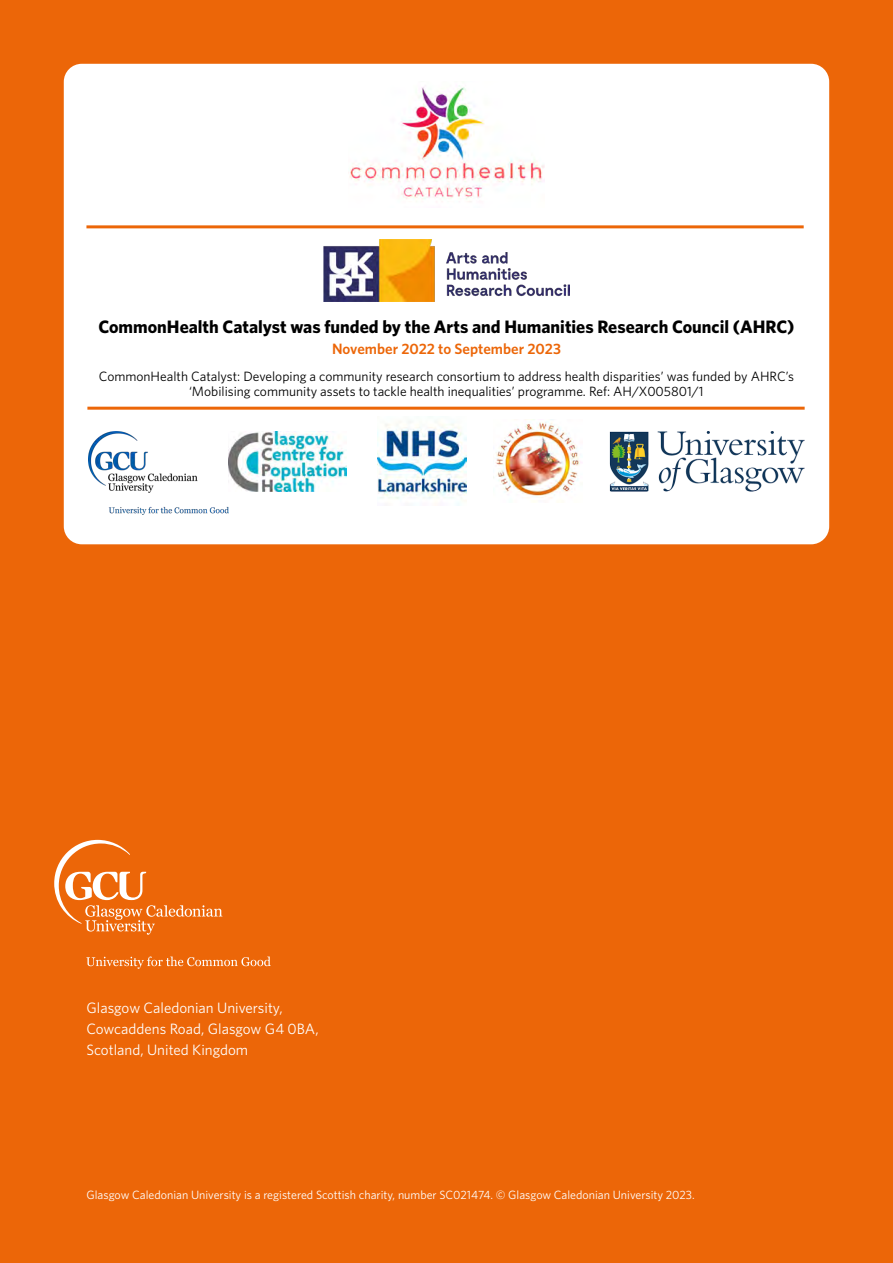
<style>
.page{position:relative;width:893px;height:1263px;background:#ec6608}
.page>*{position:absolute;margin:0;border:0;box-sizing:border-box;transform-origin:0 0}
.t1{font:700 18px "Whitney";color:#000}
.t2{font:15px "Whitney";color:#fff}
.t3{font:600 15px "Whitney";color:#ec6608}
.t4{font:13.5px/15px "Whitney";color:#000;text-align:center}
.t5{font:12px "Whitney";color:#fff}
</style>
<div class="page">
<svg style="left:54px;top:840px;width:168px;height:95px"></svg>
<svg style="left:86px;top:956px;width:185px;height:13px"></svg>
<div style="left:64px;top:64px;width:765px;height:480px;background:#fff;border-radius:18px"></div>
<img style="left:349px;top:85px;width:195px;height:117px">
<img style="left:610px;top:431px;width:195px;height:61px">
<img style="left:496px;top:421px;width:86px;height:81px">
<img style="left:378px;top:421px;width:89px;height:85px">
<img style="left:88px;top:432px;width:140px;height:83px">
<img style="left:228px;top:432px;width:118px;height:60px">
<hr style="left:86px;top:225px;width:718px;height:3px;background:#ec6608">
<hr style="left:87px;top:407px;width:718px;height:3px;background:#ec6608">
<img style="left:324px;top:239px;width:245px;height:62px">
<p class="t1" style="left:98px;top:315px;width:698px">CommonHealth Catalyst was funded by the Arts and Humanities Research Council (AHRC)</p>
<p class="t3" style="left:332px;top:339px;width:230px">November 2022 to September 2023</p>
<p class="t4" style="left:99px;top:368px;width:697px">CommonHealth Catalyst: Developing a community research consortium to address health disparities’ was funded by AHRC’s ‘Mobilising community assets to tackle health inequalities’ programme. Ref: AH/X005801/1</p>
<p class="t2" style="left:86px;top:998px;width:198px">Glasgow Caledonian University,</p>
<p class="t2" style="left:86px;top:1019px;width:234px">Cowcaddens Road, Glasgow G4 0BA,</p>
<p class="t2" style="left:86px;top:1040px;width:163px">Scotland, United Kingdom</p>
<p class="t5" style="left:86px;top:1187px;width:610px">Glasgow Caledonian University is a registered Scottish charity, number SC021474. © Glasgow Caledonian University 2023.</p>
</div>
